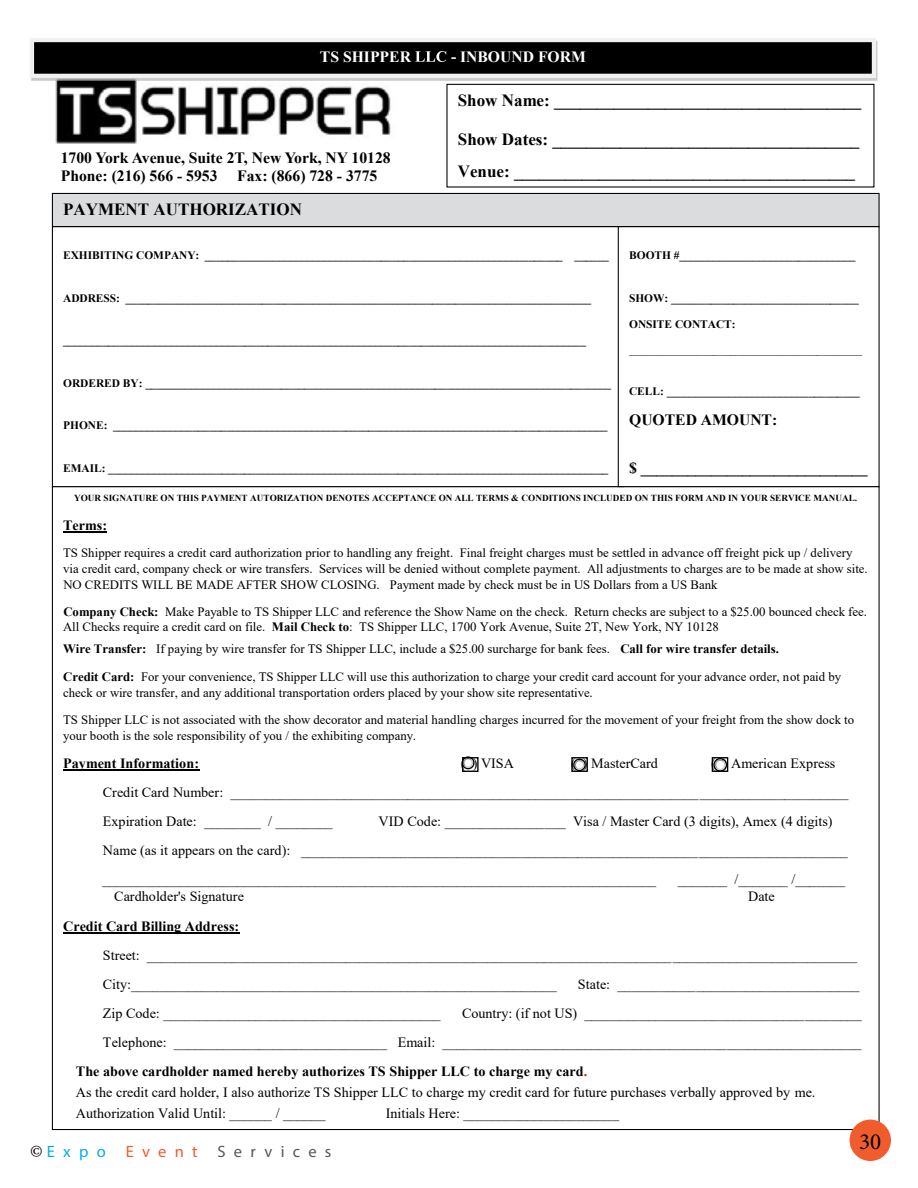
<style>
.page{position:relative;width:918px;height:1188px;background:#fff}
.page>*{position:absolute;margin:0;border:0;box-sizing:border-box;transform-origin:0 0}
.t1{font:23.1px "Minion Pro";color:#000}
.t2{font:700 17.1px/32.5px "Times New Roman";color:#000}
.t3{font:16.5px "Myriad Pro";letter-spacing:.5em;color:#58585b}
.t4{font:700 15.75px/18.8px "Times New Roman";color:#000}
.t5{font:700 15.75px "Times New Roman";color:#fff}
.t6{font:14.1px/29px "Times New Roman";color:#000}
.t7{font:700 14.1px "Times New Roman";color:#000}
.t8{font:12.75px/15.8px "Times New Roman";color:#000}
.t9{font:700 11.4px "Times New Roman";color:#000}
.t10{font:11.4px "Times New Roman";color:#000}
.t11{font:700 9.15px "Times New Roman";color:#000}
.s1{font-weight:700}
.s2{color:#f00}
.s3{font-family:"Minion Pro";font-size:18px;color:#000}
.s4{color:#00aeef}
.s5{color:#f15c2a}
</style>
<div class="page">
<img style="left:55px;top:81px;width:336px;height:63px">
<div style="left:30px;top:38px;width:846px;height:40px;border:4px solid #f1f1f2"></div>
<svg style="left:31px;top:41px;width:847px;height:40px;background:#323232"></svg>
<div style="left:446px;top:84px;width:428px;height:104px;border:1px solid #000"></div>
<div style="left:52px;top:193px;width:827px;height:34px;background:#dbdcde"></div>
<div style="left:52px;top:193px;width:828px;height:34px;border:1px solid #000"></div>
<hr style="left:63px;top:531px;width:44px;height:2px;background:#000">
<hr style="left:63px;top:770px;width:136px;height:1px;background:#000">
<hr style="left:63px;top:933px;width:177px;height:1px;background:#000">
<div style="left:618px;top:226px;width:262px;height:261px;border:1px solid #000"></div>
<div style="left:462px;top:756px;width:13px;height:13px;border:1px solid #000;border-radius:50%"></div>
<svg style="left:461px;top:759px;width:14px;height:9px"></svg>
<div style="left:573px;top:759px;width:13px;height:12px;border:1px solid #000;border-radius:50%"></div>
<svg style="left:573px;top:760px;width:13px;height:10px"></svg>
<div style="left:713px;top:758px;width:14px;height:14px;border:1px solid #000;border-radius:50%"></div>
<svg style="left:714px;top:760px;width:12px;height:10px"></svg>
<div style="left:712px;top:757px;width:16px;height:15px;border:1px solid #000"></div>
<div style="left:571px;top:757px;width:17px;height:15px;border:1px solid #000"></div>
<div style="left:462px;top:757px;width:17px;height:15px;border:1px solid #000"></div>
<div style="left:850px;top:1120px;width:41px;height:41px;background:#f15c2c;border-radius:50%"></div>
<p class="t5" style="left:320px;top:45px;width:93px">TS SHIPPER</p>
<p class="t5" style="left:460px;top:45px;width:127px">INBOUND FORM</p>
<h2 class="t2" style="left:458px;top:83px;width:405px">Show Name: ____________________________________</h2>
<h2 class="t2" style="left:458px;top:122px;width:403px">Show Dates: ____________________________________<br>Venue: ________________________________________</h2>
<p class="t4" style="left:61px;top:147px;width:332px">1700 York Avenue, Suite 2T, New York, NY 10128<br>Phone: (216) 566 - 5953 Fax: (866) 728 - 3775</p>
<h2 class="t2" style="left:63px;top:192px;width:240px">PAYMENT AUTHORIZATION</h2>
<p class="t9" style="left:63px;top:247px;width:547px">EXHIBITING COMPANY: _______________________________________________________________ ______</p>
<p class="t9" style="left:63px;top:290px;width:530px">ADDRESS: __________________________________________________________________________________</p>
<p class="t9" style="left:63px;top:332px;width:524px">____________________________________________________________________________________________</p>
<p class="t9" style="left:63px;top:375px;width:549px">ORDERED BY: __________________________________________________________________________________</p>
<p class="t9" style="left:63px;top:417px;width:546px">PHONE: _______________________________________________________________________________________</p>
<p class="t9" style="left:63px;top:459px;width:547px">EMAIL: ________________________________________________________________________________________</p>
<p class="t9" style="left:629px;top:247px;width:228px">BOOTH #_______________________________</p>
<p class="t9" style="left:629px;top:290px;width:231px">SHOW: _________________________________</p>
<p class="t9" style="left:629px;top:316px;width:108px">ONSITE CONTACT:</p>
<p class="t10" style="left:629px;top:341px;width:235px">_________________________________________</p>
<p class="t9" style="left:629px;top:383px;width:232px">CELL: __________________________________</p>
<p class="t4" style="left:629px;top:410px;width:150px">QUOTED AMOUNT:</p>
<p class="t4" style="left:629px;top:458px;width:240px">$ _____________________________</p>
<p class="t11" style="left:74px;top:491px;width:785px">YOUR SIGNATURE ON THIS PAYMENT AUTORIZATION DENOTES ACCEPTANCE ON ALL TERMS &amp; CONDITIONS INCLUDED ON THIS FORM AND IN YOUR SERVICE MANUAL.</p>
<p class="t7" style="left:63px;top:515px;width:45px">Terms:</p>
<p class="t8" style="left:63px;top:545px;width:806px">TS Shipper requires a credit card authorization prior to handling any freight. Final freight charges must be settled in advance off freight pick up / delivery via credit card, company check or wire transfers. Services will be denied without complete payment. All adjustments to charges are to be made at show site.<br>NO CREDITS WILL BE MADE AFTER SHOW CLOSING. Payment made by check must be in US Dollars from a US Bank</p>
<p class="t8" style="left:63px;top:604px;width:805px;line-height:14.7px"><span class="s1">Company Check:</span> Make Payable to TS Shipper LLC and reference the Show Name on the check. Return checks are subject to a $25.00 bounced check fee.<br>All Checks require a credit card on file. <span class="s1">Mail Check to</span>: TS Shipper LLC, 1700 York Avenue, Suite 2T, New York, NY 10128</p>
<p class="t8" style="left:63px;top:635px;width:780px;line-height:27.5px"><span class="s1">Wire Transfer:</span> If paying by wire transfer for TS Shipper LLC, include a $25.00 surcharge for bank fees. <span class="s1">Call for wire transfer details.<br>Credit Card:</span> For your convenience, TS Shipper LLC will use this authorization to charge your credit card account for your advance order, not paid by</p>
<p class="t8" style="left:63px;top:678px;width:793px;line-height:27.5px">check or wire transfer, and any additional transportation orders placed by your show site representative.<br>TS Shipper LLC is not associated with the show decorator and material handling charges incurred for the movement of your freight from the show dock to</p>
<p class="t8" style="left:63px;top:727px;width:354px">your booth is the sole responsibility of you / the exhibiting company.</p>
<p class="t7" style="left:63px;top:753px;width:137px">Payment Information:</p>
<p class="t6" style="left:461px;top:748px;width:55px">( ) VISA</p>
<p class="t6" style="left:571px;top:748px;width:88px">( ) MasterCard</p>
<p class="t6" style="left:103px;top:748px;width:747px;text-indent:608px">( ) American Express<br>Credit Card Number: _______________________________________________________________________________________<br>Expiration Date: ________ / ________</p>
<p class="t6" style="left:102px;top:807px;width:747px;text-indent:276px">VID Code: _________________ Visa / Master Card (3 digits), Amex (4 digits)<br>Name (as it appears on the card): _____________________________________________________________________________ ______________________________________________________________________________</p>
<p class="t6" style="left:678px;top:865px;width:169px">_______ /_______ /_______</p>
<p class="t6" style="left:114px;top:881px;width:131px">Cardholder's Signature</p>
<p class="t6" style="left:748px;top:881px;width:28px">Date</p>
<p class="t7" style="left:63px;top:916px;width:178px">Credit Card Billing Address:</p>
<p class="t6" style="left:103px;top:940px;width:756px">Street: ____________________________________________________________________________________________________<br>City:____________________________________________________________</p>
<p class="t6" style="left:578px;top:969px;width:283px">State: __________________________________</p>
<p class="t6" style="left:103px;top:998px;width:339px">Zip Code: _______________________________________</p>
<p class="t6" style="left:462px;top:998px;width:401px">Country: (if not US) _______________________________________</p>
<p class="t6" style="left:103px;top:1027px;width:760px">Telephone: ______________________________ Email: ___________________________________________________________</p>
<p class="t7" style="left:76px;top:1061px;width:513px">The above cardholder named hereby authorizes TS Shipper LLC to charge my card<span class="s2">.</span></p>
<p class="t6" style="left:76px;top:1081px;width:741px;line-height:21.1px">As the credit card holder, I also authorize TS Shipper LLC to charge my credit card for future purchases verbally approved by me.<br>Authorization Valid Until: ______ / ______</p>
<p class="t6" style="left:386px;top:1099px;width:235px">Initials Here: ______________________</p>
<p class="t3" style="left:30px;top:1141px;width:303px"><span class="s3">©</span> <span class="s4">Expo</span> <span class="s5">Event</span> Services</p>
<h1 class="t1" style="left:859px;top:1126px;width:24px">3 0<sub>3</sub></h1>
</div>
